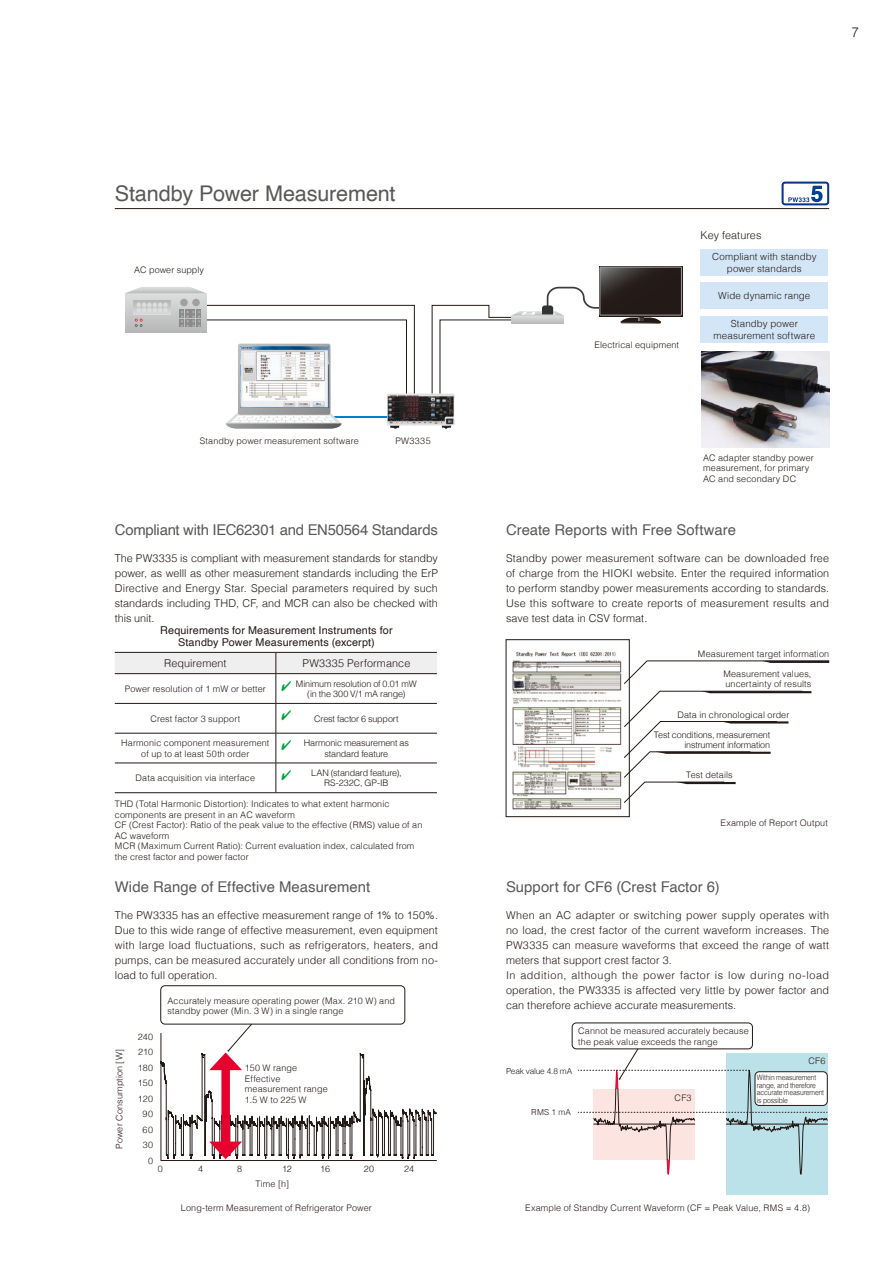
<style>
.page{position:relative;width:893px;height:1263px;background:#fff}
.page>*{position:absolute;margin:0;border:0;box-sizing:border-box;transform-origin:0 0}
.t1{font:21.6px "Helvetica";letter-spacing:-.01em;color:#595857}
.t2{font:14.85px "Helvetica";color:#595857}
.t3{font:italic 14.1px/29.7px "Zapf Dingbats ITC";color:#00a140;text-align:justify;scale:.67 1}
.t4{font:300 13.5px "Helvetica";color:#231916}
.t5{font:300 10.8px/15px "Helvetica";letter-spacing:.01em;color:#231916;text-align:justify}
.t6{font:10.8px/12px "Helvetica";letter-spacing:.015em;color:#231916;text-align:center}
.t7{font:300 9.75px/12px "Helvetica";letter-spacing:.01em;color:#231916;text-align:center}
.t8{font:300 9px/10.5px "Helvetica";letter-spacing:.015em;color:#231916}
.t9{font:300 9px/10.5px "Helvetica";letter-spacing:-.015em;color:#231916;text-align:center}
.t10{font:300 9px/10.5px "Helvetica";letter-spacing:-.01em;color:#231916;text-align:center}
.t11{font:300 8.25px "Helvetica";letter-spacing:-.01em;color:#231916}
.t12{font:300 7.5px/7.5px "Helvetica";letter-spacing:-.015em;color:#231916;scale:.9 1}
</style>
<div class="page">
<div style="left:125px;top:293px;width:81px;height:39px;background:linear-gradient(to bottom,#dcdcdd,#b8b9b9)"></div>
<svg style="left:126px;top:287px;width:79px;height:6px"></svg>
<div style="left:134px;top:300px;width:37px;height:15px;background:#b7b8b8"></div>
<div style="left:180px;top:299px;width:8px;height:7px;background:#a0a0a1;border-radius:50%"></div>
<div style="left:192px;top:299px;width:8px;height:7px;background:#a0a0a1;border-radius:50%"></div>
<img style="left:415px;top:393px;width:40px;height:36px">
<svg style="left:135px;top:302px;width:280px;height:127px"></svg>
<img style="left:241px;top:347px;width:88px;height:61px">
<div style="left:599px;top:266px;width:83px;height:50px;background:#544e4d"></div>
<svg style="left:431px;top:268px;width:250px;height:141px"></svg>
<div style="left:600px;top:267px;width:82px;height:48px;border:1px solid #a0a0a1"></div>
<div style="left:701px;top:249px;width:127px;height:26px;background:#d3e6f7"></div>
<div style="left:701px;top:282px;width:127px;height:27px;background:#d3e6f7"></div>
<div style="left:701px;top:316px;width:127px;height:27px;background:#d3e6f7"></div>
<img style="left:702px;top:351px;width:127px;height:96px">
<hr style="left:115px;top:208px;width:714px;height:1px;background:#231916">
<svg style="left:115px;top:652px;width:322px;height:81px"></svg>
<hr style="left:115px;top:733px;width:161px;height:1px;background:#231916">
<hr style="left:276px;top:733px;width:161px;height:1px;background:#231916">
<hr style="left:276px;top:733px;width:1px;height:30px;background:#231916">
<hr style="left:115px;top:763px;width:161px;height:1px;background:#231916">
<hr style="left:276px;top:763px;width:161px;height:1px;background:#231916">
<svg style="left:276px;top:763px;width:1px;height:29px"></svg>
<hr style="left:115px;top:792px;width:161px;height:1px;background:#231916">
<hr style="left:276px;top:792px;width:161px;height:1px;background:#231916">
<div style="left:572px;top:1023px;width:181px;height:26px;border:1px solid #231916;border-radius:4px"></div>
<svg style="left:578px;top:1048px;width:250px;height:147px"></svg>
<img style="left:513px;top:651px;width:109px;height:159px">
<svg style="left:624px;top:661px;width:205px;height:23px"></svg>
<svg style="left:624px;top:691px;width:187px;height:112px"></svg>
<div style="left:161px;top:985px;width:244px;height:39px;border:1px solid #231916;border-radius:4px"></div>
<svg style="left:160px;top:1023px;width:277px;height:138px"></svg>
<svg style="left:782px;top:182px;width:47px;height:23px"></svg>
<p class="t4" style="left:851px;top:21px;width:9px">7</p>
<h1 class="t1" style="left:115px;top:177px;width:282px">Standby Power Measurement</h1>
<p class="t8" style="left:134px;top:264px;width:71px">AC power supply</p>
<p class="t8" style="left:200px;top:435px;width:160px">Standby power measurement software</p>
<p class="t8" style="left:395px;top:435px;width:37px">PW3335</p>
<p class="t8" style="left:594px;top:339px;width:86px">Electrical equipment</p>
<p class="t5" style="left:701px;top:227px;width:62px">Key features</p>
<p class="t7" style="left:712px;top:249px;width:106px">Compliant with standby power standards</p>
<p class="t7" style="left:718px;top:289px;width:94px">Wide dynamic range</p>
<p class="t7" style="left:714px;top:317px;width:103px">Standby power measurement software</p>
<p class="t8" style="left:703px;top:452px;width:112px">AC adapter standby power measurement, for primary<br>AC and secondary DC</p>
<h2 class="t2" style="left:115px;top:518px;width:324px">Compliant with IEC62301 and EN50564 Standards</h2>
<h2 class="t2" style="left:506px;top:518px;width:231px">Create Reports with Free Software</h2>
<p class="t5" style="left:115px;top:550px;width:325px">The PW3335 is compliant with measurement standards for standby power, as welll as other measurement standards including the ErP Directive and Energy Star. Special parameters required by such standards including THD, CF, and MCR can also be checked with this unit.</p>
<p class="t6" style="left:160px;top:625px;width:234px">Requirements for Measurement Instruments for<br>Standby Power Measurements (excerpt)</p>
<p class="t5" style="left:164px;top:655px;width:64px">Requirement</p>
<p class="t5" style="left:302px;top:655px;width:110px">PW3335 Performance</p>
<p class="t8" style="left:125px;top:683px;width:143px">Power resolution of 1 mW or better</p>
<p class="t9" style="left:296px;top:677px;width:122px">Minimum resolution of 0.01 mW (in the 300 V/1 mA range)</p>
<p class="t8" style="left:150px;top:712px;width:91px">Crest factor 3 support</p>
<p class="t9" style="left:314px;top:712px;width:86px">Crest factor 6 support</p>
<p class="t8" style="left:121px;top:737px;width:150px;text-align:center">Harmonic component measurement of up to at least 50th order</p>
<p class="t9" style="left:304px;top:737px;width:107px">Harmonic measurement as standard feature</p>
<p class="t8" style="left:136px;top:772px;width:121px">Data acquisition via interface</p>
<p class="t10" style="left:311px;top:767px;width:92px">LAN (standard feature),<br>RS-232C, GP-IB</p>
<h3 class="t3" style="left:281px;top:671px;width:19px">✔ ✔ ✔ ✔</h3>
<p class="t8" style="left:115px;top:798px;width:309px">THD (Total Harmonic Distortion): Indicates to what extent harmonic components are present in an AC waveform<br>CF (Crest Factor): Ratio of the peak value to the effective (RMS) value of an AC waveform<br>MCR (Maximum Current Ratio): Current evaluation index, calculated from the crest factor and power factor</p>
<p class="t5" style="left:506px;top:550px;width:325px">Standby power measurement software can be downloaded free of charge from the HIOKI website. Enter the required information to perform standby power measurements according to standards.<br>Use this software to create reports of measurement results and save test data in CSV format.</p>
<p class="t8" style="left:723px;top:643px;width:107px;line-height:19.5px;text-indent:-25px">Measurement target information<br>Measurement values,</p>
<p class="t8" style="left:725px;top:678px;width:88px">uncertainty of results</p>
<p class="t10" style="left:654px;top:704px;width:137px;line-height:19.8px;text-align:left;text-indent:23px">Data in chronological order<br>Test conditions, measurement</p>
<p class="t9" style="left:684px;top:739px;width:87px">instrument information</p>
<p class="t8" style="left:686px;top:769px;width:48px">Test details</p>
<p class="t8" style="left:720px;top:817px;width:109px">Example of Report Output</p>
<h2 class="t2" style="left:115px;top:875px;width:257px">Wide Range of Effective Measurement</h2>
<h2 class="t2" style="left:506px;top:875px;width:215px">Support for CF6 (Crest Factor 6)</h2>
<p class="t5" style="left:115px;top:907px;width:325px">The PW3335 has an effective measurement range of 1% to 150%.<br>Due to this wide range of effective measurement, even equipment with large load fluctuations, such as refrigerators, heaters, and pumps, can be measured accurately under all conditions from no&shy;load to full operation.</p>
<p class="t5" style="left:506px;top:907px;width:325px;text-align:left">When an AC adapter or switching power supply operates with no load, the crest factor of the current waveform increases. The PW3335 can measure waveforms that exceed the range of watt meters that support crest factor 3.<br>In addition, although the power factor is low during no-load operation, the PW3335 is affected very little by power factor and can therefore achieve accurate measurements.</p>
<p class="t8" style="left:168px;top:994px;width:229px">Accurately measure operating power (Max. 210 W) and standby power (Min. 3 W) in a single range</p>
<p class="t8" style="left:113px;top:1149px;width:102px;rotate:-90deg">Power Consumption [W]</p>
<p class="t8" style="left:138px;top:1031px;width:17px">240</p>
<p class="t8" style="left:138px;top:1046px;width:17px">210</p>
<p class="t8" style="left:138px;top:1062px;width:17px">180</p>
<p class="t8" style="left:138px;top:1077px;width:17px">150</p>
<p class="t8" style="left:138px;top:1092px;width:17px">120</p>
<p class="t8" style="left:143px;top:1108px;width:12px">90</p>
<p class="t8" style="left:143px;top:1123px;width:12px">60</p>
<p class="t8" style="left:143px;top:1139px;width:12px">30</p>
<p class="t8" style="left:148px;top:1154px;width:7px">0</p>
<p class="t8" style="left:245px;top:1062px;width:84px">150 W range<br>Effective measurement range<br>1.5 W to 225 W</p>
<p class="t8" style="left:158px;top:1163px;width:7px">0</p>
<p class="t8" style="left:198px;top:1163px;width:7px">4</p>
<p class="t8" style="left:237px;top:1163px;width:7px">8</p>
<p class="t8" style="left:282px;top:1163px;width:11px">12</p>
<p class="t8" style="left:320px;top:1163px;width:11px">16</p>
<p class="t8" style="left:364px;top:1163px;width:12px">20</p>
<p class="t8" style="left:404px;top:1163px;width:11px">24</p>
<p class="t8" style="left:256px;top:1178px;width:35px">Time [h]</p>
<p class="t8" style="left:181px;top:1201px;width:192px">Long-term Measurement of Refrigerator Power</p>
<p class="t8" style="left:578px;top:1025px;width:172px">Cannot be measured accurately because the peak value exceeds the range</p>
<p class="t11" style="left:506px;top:1064px;width:68px">Peak value 4.8 mA</p>
<p class="t11" style="left:531px;top:1105px;width:41px">RMS 1 mA</p>
<p class="t8" style="left:675px;top:1091px;width:18px">CF3</p>
<p class="t8" style="left:808px;top:1055px;width:19px">CF6</p>
<p class="t12" style="left:757px;top:1073px;width:76px">Within measurement range, and therefore accurate measurement is possible</p>
<p class="t8" style="left:525px;top:1201px;width:286px">Example of Standby Current Waveform (CF = Peak Value, RMS = 4.8)</p>
</div>
